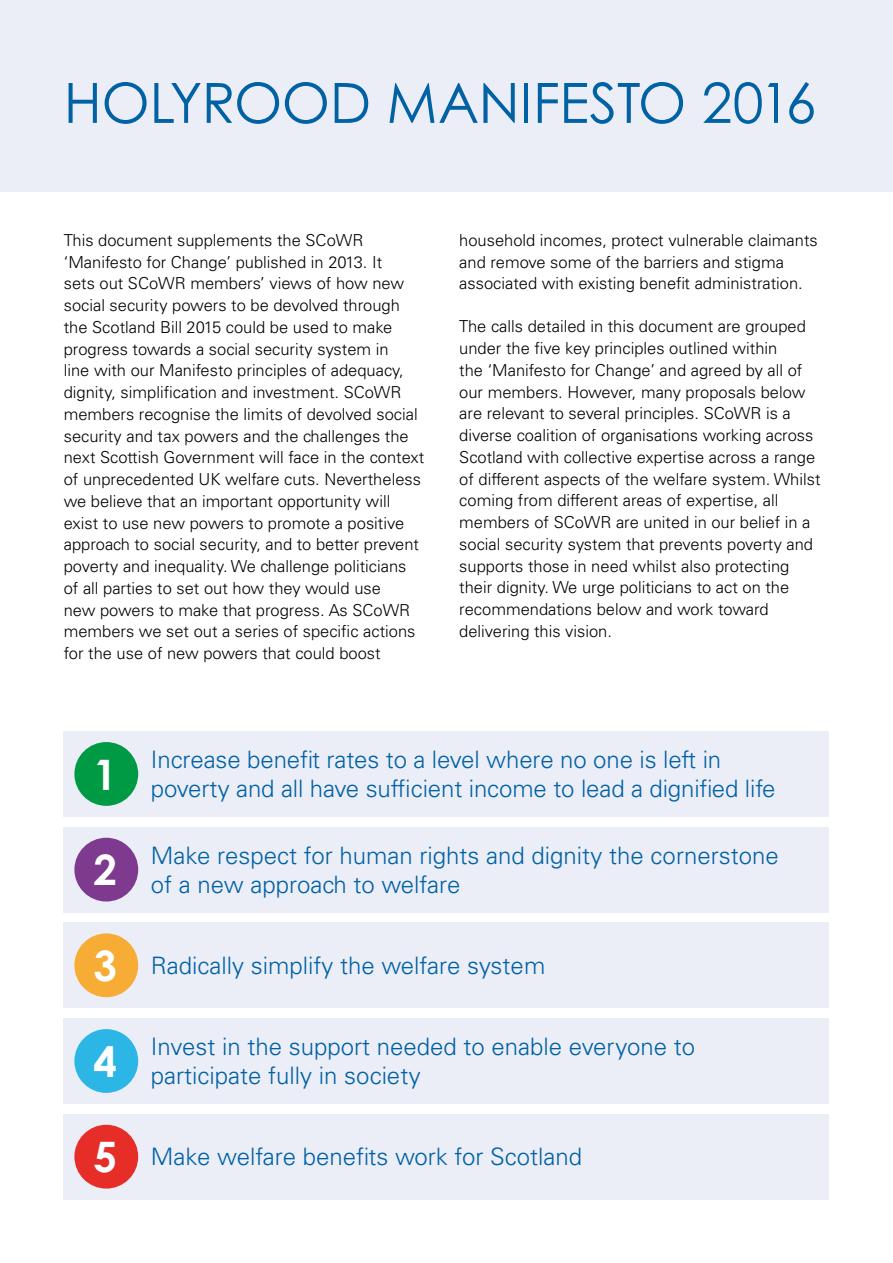
<style>
.page{position:relative;width:893px;height:1263px;background:#fff}
.page>*{position:absolute;margin:0;border:0;box-sizing:border-box;transform-origin:0 0}
.Page_Title__Numbered{font:55.5px "Century Gothic";letter-spacing:-.005em;color:#0061a4}
.Number__in_circle{font:700 42px "Century Gothic";color:#fff}
.Page_Title__Numbered-2{font:300 24px "Univers LT Std";color:#0061a4}
.t1{font:300 16.5px/21.8px "Univers LT Std";color:#000}
</style>
<div class="page">
<div style="left:0;top:0;width:893px;height:191px;background:#ebedf7"></div>
<div style="left:64px;top:731px;width:765px;height:85px;background:#ebedf7"></div>
<div style="left:74px;top:742px;width:64px;height:64px;background:#009a45;border-radius:50%"></div>
<div style="left:64px;top:827px;width:765px;height:85px;background:#ebedf7"></div>
<div style="left:74px;top:838px;width:64px;height:63px;background:#7e3a8e;border-radius:50%"></div>
<div style="left:64px;top:923px;width:765px;height:85px;background:#ebedf7"></div>
<div style="left:74px;top:933px;width:64px;height:64px;background:#f7ac35;border-radius:50%"></div>
<div style="left:64px;top:1018px;width:765px;height:85px;background:#ebedf7"></div>
<div style="left:74px;top:1029px;width:64px;height:64px;background:#2bb6e5;border-radius:50%"></div>
<div style="left:64px;top:1114px;width:765px;height:85px;background:#ebedf7"></div>
<div style="left:74px;top:1125px;width:64px;height:63px;background:#e62d27;border-radius:50%"></div>
<p class="Page_Title__Numbered" style="left:64px;top:64px;width:754px">HOLYROOD MANIFESTO 2016</p>
<p class="t1" style="left:64px;top:229px;width:362px">This document supplements the SCoWR ‘Manifesto for Change’ published in 2013. It<br>sets out SCoWR members’ views of how new social security powers to be devolved through the Scotland Bill 2015 could be used to make progress towards a social security system in<br>line with our Manifesto principles of adequacy, dignity, simplification and investment. SCoWR members recognise the limits of devolved social security and tax powers and the challenges the next Scottish Government will face in the context of unprecedented UK welfare cuts. Nevertheless we believe that an important opportunity will exist to use new powers to promote a positive approach to social security, and to better prevent poverty and inequality. We challenge politicians of all parties to set out how they would use<br>new powers to make that progress. As SCoWR members we set out a series of specific actions for the use of new powers that could boost</p>
<p class="t1" style="left:459px;top:229px;width:360px">household incomes, protect vulnerable claimants and remove some of the barriers and stigma associated with existing benefit administration.</p>
<p class="t1" style="left:459px;top:316px;width:363px">The calls detailed in this document are grouped under the five key principles outlined within<br>the ‘Manifesto for Change’ and agreed by all of our members. However, many proposals below are relevant to several principles. SCoWR is a diverse coalition of organisations working across Scotland with collective expertise across a range of different aspects of the welfare system. Whilst coming from different areas of expertise, all members of SCoWR are united in our belief in a social security system that prevents poverty and supports those in need whilst also protecting their dignity. We urge politicians to act on the recommendations below and work toward delivering this vision.</p>
<p class="Number__in_circle" style="left:93px;top:742px;width:25px">1</p>
<p class="Number__in_circle" style="left:93px;top:838px;width:25px">2</p>
<p class="Page_Title__Numbered-2" style="left:151px;top:745px;width:572px">Increase benefit rates to a level where no one is left in</p>
<p class="Page_Title__Numbered-2" style="left:151px;top:774px;width:626px">poverty and all have sufficient income to lead a dignified life</p>
<p class="Page_Title__Numbered-2" style="left:151px;top:841px;width:629px">Make respect for human rights and dignity the cornerstone</p>
<p class="Page_Title__Numbered-2" style="left:151px;top:870px;width:311px">of a new approach to welfare</p>
<p class="Number__in_circle" style="left:93px;top:934px;width:25px">3</p>
<p class="Page_Title__Numbered-2" style="left:151px;top:951px;width:396px">Radically simplify the welfare system</p>
<p class="Number__in_circle" style="left:93px;top:1029px;width:25px">4</p>
<p class="Page_Title__Numbered-2" style="left:151px;top:1032px;width:546px">Invest in the support needed to enable everyone to</p>
<p class="Page_Title__Numbered-2" style="left:151px;top:1061px;width:271px">participate fully in society</p>
<p class="Number__in_circle" style="left:93px;top:1125px;width:25px">5</p>
<p class="Page_Title__Numbered-2" style="left:151px;top:1142px;width:433px">Make welfare benefits work for Scotland</p>
</div>
